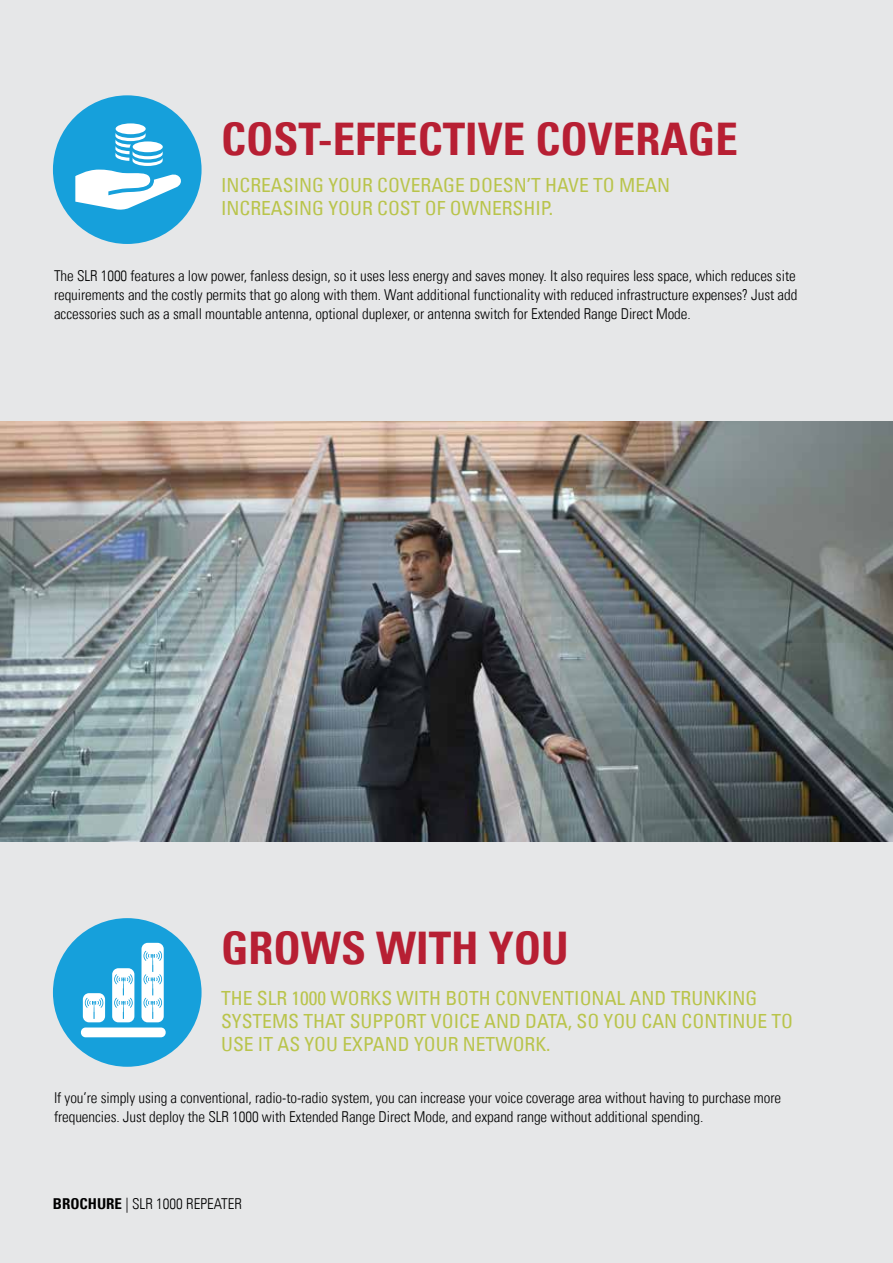
<style>
.page{position:relative;width:893px;height:1263px;background:#fff}
.page>*{position:absolute;margin:0;border:0;box-sizing:border-box;transform-origin:0 0}
.t1{font:700 condensed 45px "Univers LT";color:#b71f33}
.t2{font:condensed 19.5px/23.2px "Univers LT";color:#b9c44b}
.t3{font:300 condensed 15px/19.2px "Univers LT";letter-spacing:-.005em;color:#000}
.s1{font-weight:700}
</style>
<div class="page">
<img style="left:0;top:421px;width:893px;height:422px">
<div style="left:0;top:843px;width:893px;height:420px;background:#e6e7e8"></div>
<div style="left:0;top:0;width:893px;height:421px;background:#e6e7e8"></div>
<div style="left:53px;top:918px;width:149px;height:149px;background:#16a0db;border-radius:50%"></div>
<div style="left:112px;top:968px;width:22px;height:54px;background:#fff;border-radius:6px"></div>
<div style="left:141px;top:943px;width:23px;height:79px;background:#fff;border-radius:6px"></div>
<div style="left:83px;top:993px;width:22px;height:29px;background:#fff;border-radius:6px"></div>
<svg style="left:85px;top:998px;width:18px;height:21px"></svg>
<svg style="left:114px;top:974px;width:19px;height:45px"></svg>
<svg style="left:143px;top:951px;width:19px;height:68px"></svg>
<div style="left:81px;top:1027px;width:85px;height:10px;background:#fff;border-radius:5px"></div>
<div style="left:53px;top:95px;width:149px;height:149px;background:#16a0db;border-radius:50%"></div>
<div style="left:116px;top:123px;width:30px;height:11px;background:#fff;border-radius:50%"></div>
<svg style="left:75px;top:133px;width:106px;height:77px"></svg>
<h1 class="t1" style="left:221px;top:112px;width:518px">COST-EFFECTIVE COVERAGE</h1>
<h2 class="t2" style="left:221px;top:173px;width:450px">INCREASING YOUR COVERAGE DOESN’T HAVE TO MEAN<br>INCREASING YOUR COST OF OWNERSHIP.</h2>
<p class="t3" style="left:54px;top:266px;width:745px;text-align:justify">The SLR 1000 features a low power, fanless design, so it uses less energy and saves money. It also requires less space, which reduces site requirements and the costly permits that go along with them. Want additional functionality with reduced infrastructure expenses? Just add accessories such as a small mountable antenna, optional duplexer, or antenna switch for Extended Range Direct Mode.</p>
<h1 class="t1" style="left:221px;top:921px;width:349px">GROWS WITH YOU</h1>
<h2 class="t2" style="left:221px;top:986px;width:574px">THE SLR 1000 WORKS WITH BOTH CONVENTIONAL AND TRUNKING<br>SYSTEMS THAT SUPPORT VOICE AND DATA, SO YOU CAN CONTINUE TO<br>USE IT AS YOU EXPAND YOUR NETWORK.</h2>
<p class="t3" style="left:54px;top:1088px;width:729px">If you’re simply using a conventional, radio-to-radio system, you can increase your voice coverage area without having to purchase more frequencies. Just deploy the SLR 1000 with Extended Range Direct Mode, and expand range without additional spending.</p>
<p class="t3" style="left:53px;top:1194px;width:190px"><span class="s1">BROCHURE</span> | SLR 1000 REPEATER</p>
</div>
